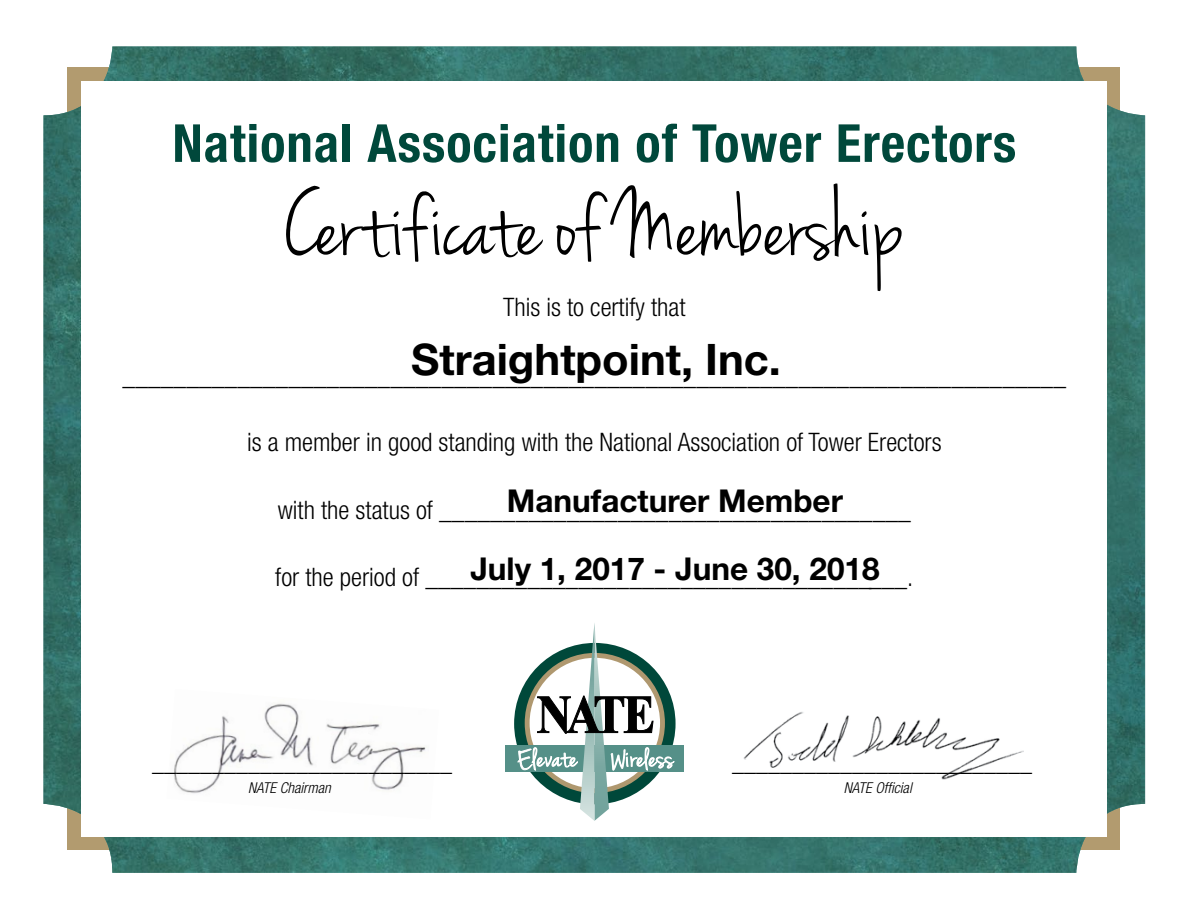
<style>
.page{position:relative;width:1188px;height:918px;background:#fff}
.page>*{position:absolute;margin:0;border:0;box-sizing:border-box;transform-origin:0 0}
.t1{font:99px "Jenna Sue";color:#000}
.t2{font:700 condensed 52.5px "Helvetica Neue LT Std";letter-spacing:.02em;color:#00483b}
.Company{font:700 43.5px "Helvetica Neue LT Std";color:#000}
.t3{font:700 31.5px "Helvetica Neue LT Std";color:#000}
.t4{font:300 condensed 25.5px "Helvetica Neue LT Std";color:#000}
.t5{font:300 condensed 24px "Helvetica Neue LT Std";color:#000}
.t6{font:italic 300 condensed 15px "Helvetica Neue LT Std";color:#000}
</style>
<div class="page">
<img style="left:44px;top:46px;width:1101px;height:827px">
<div style="left:81px;top:81px;width:1026px;height:756px;background:#fff"></div>
<div style="left:505px;top:746px;width:178px;height:26px;background:#559088"></div>
<svg style="left:517px;top:623px;width:158px;height:198px"></svg>
<img style="left:174px;top:703px;width:252px;height:91px">
<img style="left:743px;top:712px;width:281px;height:68px">
<p class="t2" style="left:172px;top:111px;width:845px">National Association of Tower Erectors</p>
<p class="t1" style="left:284px;top:169px;width:622px">Certificate of Membership</p>
<p class="t4" style="left:503px;top:292px;width:184px">This is to certify that</p>
<p class="Company" style="left:411px;top:332px;width:371px">Straightpoint, Inc.</p>
<p class="t4" style="left:123px;top:361px;width:945px">__________________________________________________________________________</p>
<p class="t4" style="left:247px;top:428px;width:696px">is a member in good standing with the National Association of Tower Erectors</p>
<p class="t3" style="left:507px;top:481px;width:337px">Manufacturer Member</p>
<p class="t4" style="left:278px;top:495px;width:635px">with the status of _____________________________________</p>
<p class="t3" style="left:470px;top:549px;width:411px">July 1, 2017 - June 30, 2018</p>
<p class="t4" style="left:275px;top:563px;width:640px">for the period of ______________________________________.</p>
<p class="t5" style="left:152px;top:749px;width:301px">_________________________</p>
<p class="t6" style="left:248px;top:779px;width:84px">NATE Chairman</p>
<p class="t5" style="left:732px;top:749px;width:301px">_________________________</p>
<p class="t6" style="left:844px;top:779px;width:70px">NATE Official</p>
</div>
